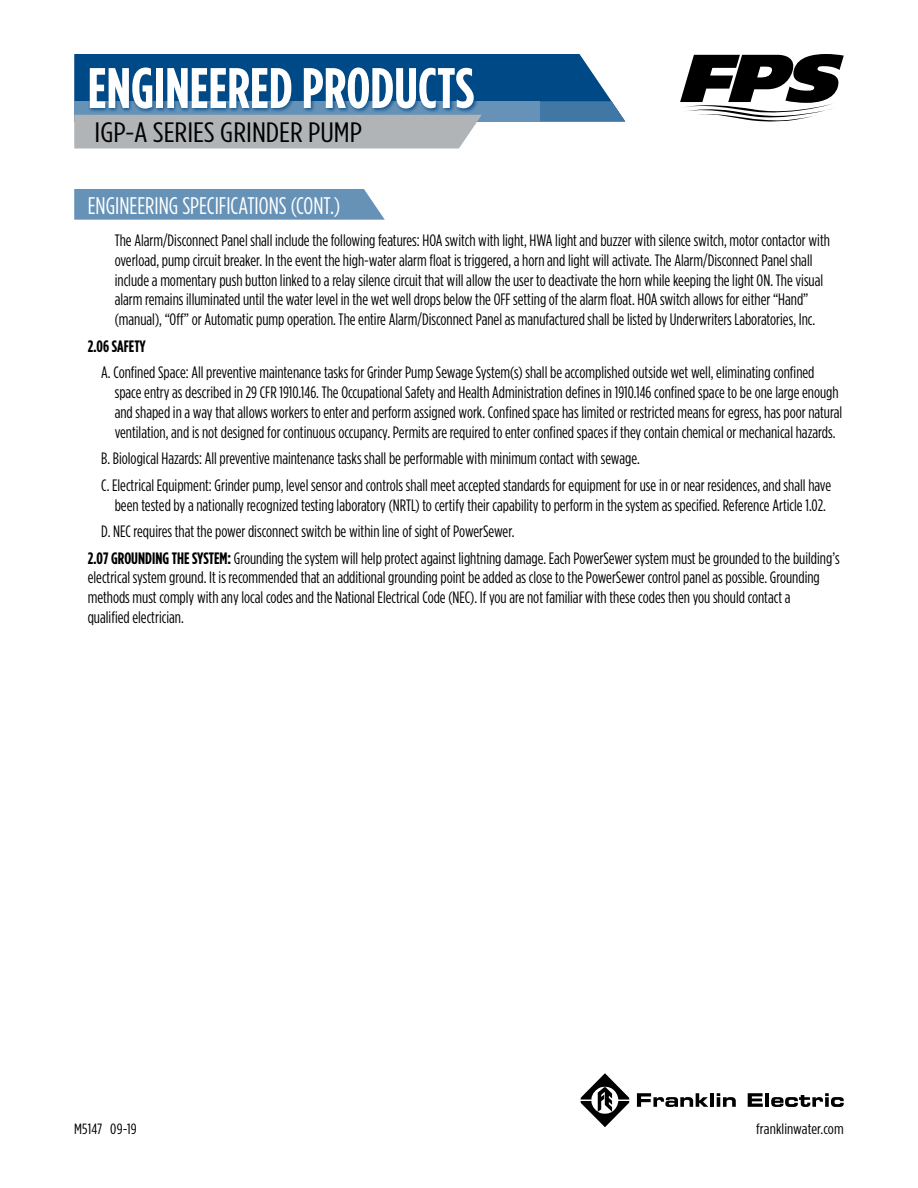
<style>
.page{position:relative;width:918px;height:1188px;background:#fff}
.page>*{position:absolute;margin:0;border:0;box-sizing:border-box;transform-origin:0 0}
.t1{font:700 57px "Gotham Condensed";color:#fff}
.t2{font:28.05px "Gotham Condensed";color:#000;scale:1.18 1}
.t3{font:24px "Gotham Condensed";color:#fff}
.t4{font:16.5px/19.8px "Gotham Condensed";color:#000}
.t5{font:700 16.5px "Gotham Condensed";color:#000}
.t6{font:14.85px "Gotham Condensed";letter-spacing:.005em;color:#000;scale:1.11 1}
.s1{font-weight:700}
</style>
<div class="page">
<svg style="left:637px;top:1093px;width:71px;height:14px"></svg>
<hr style="left:710px;top:1093px;width:4px;height:14px;background:#000">
<svg style="left:717px;top:1093px;width:19px;height:14px"></svg>
<svg style="left:748px;top:1093px;width:15px;height:14px"></svg>
<hr style="left:765px;top:1093px;width:4px;height:14px;background:#000">
<svg style="left:771px;top:1093px;width:73px;height:14px"></svg>
<svg style="left:581px;top:1073px;width:48px;height:54px"></svg>
<svg style="left:680px;top:54px;width:164px;height:68px"></svg>
<svg style="left:74px;top:54px;width:551px;height:94px"></svg>
<div style="left:88px;top:65px;width:390px;height:48px;background:#004987;opacity:.85"></div>
<svg style="left:74px;top:189px;width:311px;height:31px;background:#6c96ba"></svg>
<h1 class="t1" style="left:88px;top:55px;width:388px">ENGINEERED PRODUCTS</h1>
<h2 class="t2" style="left:94px;top:116px;width:228px">IGP-A SERIES GRINDER PUMP</h2>
<h3 class="t3" style="left:88px;top:192px;width:254px">ENGINEERING SPECIFICATIONS (CONT.)</h3>
<p class="t4" style="left:115px;top:230px;width:717px">The Alarm/Disconnect Panel shall include the following features: HOA switch with light, HWA light and buzzer with silence switch, motor contactor with overload, pump circuit breaker. In the event the high-water alarm float is triggered, a horn and light will activate. The Alarm/Disconnect Panel shall include a momentary push button linked to a relay silence circuit that will allow the user to deactivate the horn while keeping the light ON. The visual alarm remains illuminated until the water level in the wet well drops below the OFF setting of the alarm float. HOA switch allows for either “Hand” (manual), “Off” or Automatic pump operation. The entire Alarm/Disconnect Panel as manufactured shall be listed by Underwriters Laboratories, Inc.</p>
<p class="t5" style="left:88px;top:336px;width:60px">2.06 SAFETY</p>
<p class="t4" style="left:115px;top:362px;width:729px;text-indent:-13px">A. Confined Space: All preventive maintenance tasks for Grinder Pump Sewage System(s) shall be accomplished outside wet well, eliminating confined space entry as described in 29 CFR 1910.146. The Occupational Safety and Health Administration defines in 1910.146 confined space to be one large enough and shaped in a way that allows workers to enter and perform assigned work. Confined space has limited or restricted means for egress, has poor natural ventilation, and is not designed for continuous occupancy. Permits are required to enter confined spaces if they contain chemical or mechanical hazards.</p>
<p class="t4" style="left:101px;top:445px;width:731px;line-height:26.5px">B. Biological Hazards: All preventive maintenance tasks shall be performable with minimum contact with sewage.<br>C. Electrical Equipment: Grinder pump, level sensor and controls shall meet accepted standards for equipment for use in or near residences, and shall have</p>
<p class="t4" style="left:115px;top:495px;width:713px">been tested by a nationally recognized testing laboratory (NRTL) to certify their capability to perform in the system as specified. Reference Article 1.02.</p>
<p class="t4" style="left:101px;top:521px;width:415px">D. NEC requires that the power disconnect switch be within line of sight of PowerSewer.</p>
<p class="t4" style="left:88px;top:548px;width:754px"><span class="s1">2.07 GROUNDING THE SYSTEM:</span> Grounding the system will help protect against lightning damage. Each PowerSewer system must be grounded to the building’s</p>
<p class="t4" style="left:88px;top:568px;width:734px">electrical system ground. It is recommended that an additional grounding point be added as close to the PowerSewer control panel as possible. Grounding methods must comply with any local codes and the National Electrical Code (NEC). If you are not familiar with these codes then you should contact a qualified electrician.</p>
<p class="t6" style="left:74px;top:1120px;width:58px">M5147 09-19</p>
<p class="t6" style="left:756px;top:1120px;width:80px">franklinwater.com</p>
</div>
